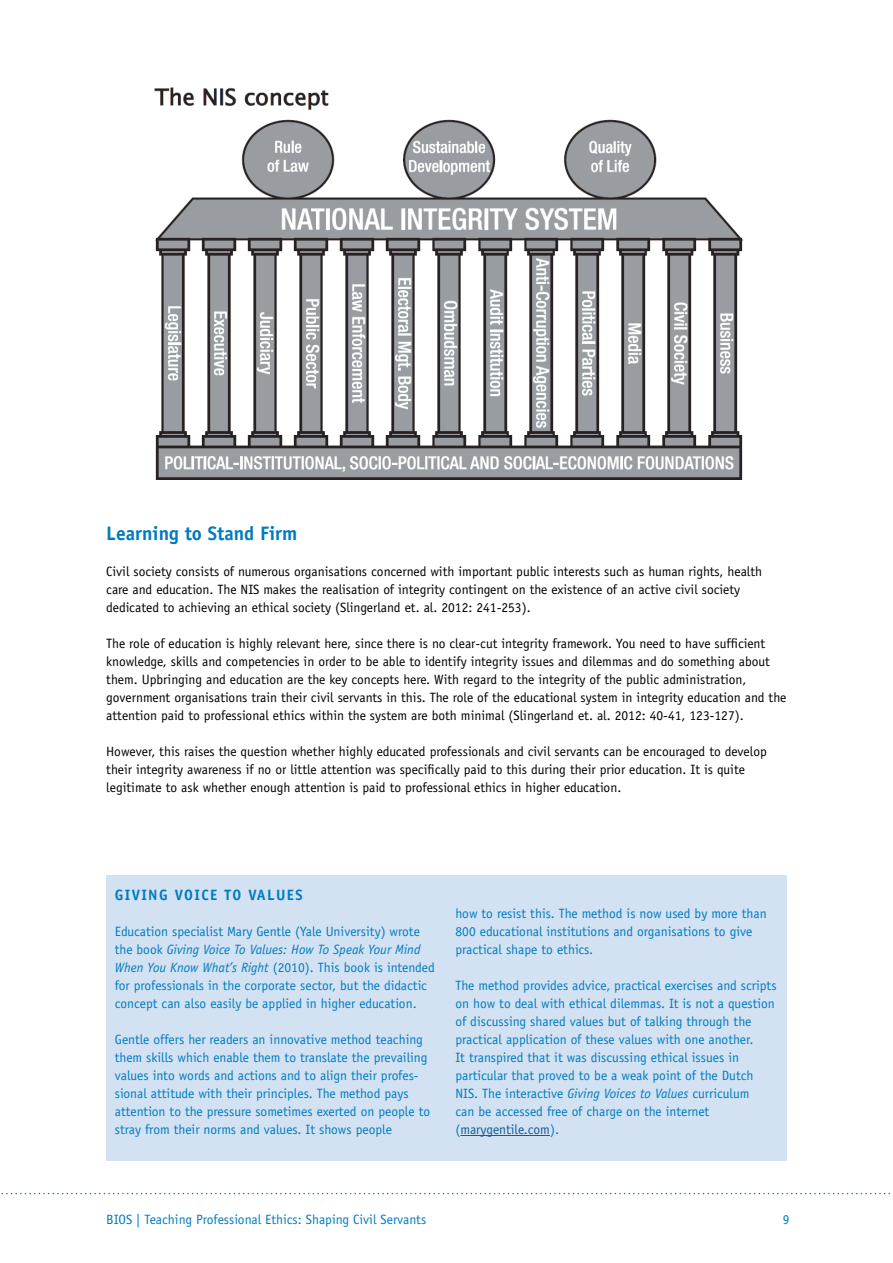
<style>
.page{position:relative;width:893px;height:1263px;background:#fff}
.page>*{position:absolute;margin:0;border:0;box-sizing:border-box;transform-origin:0 0}
.Hoofdstuksubkop{font:700 19.5px "Officina Sans";color:#007bc0}
.Kader_kop{font:700 15px "Officina Sans";letter-spacing:.09em;color:#007bc0}
.accent{font:13.5px/18px "Officina Sans";color:#007bc0}
.plat{font:13.5px/18px "Officina Sans";color:#000}
.s1{font-style:italic}
.s2{color:#145b99}
</style>
<div class="page">
<img style="left:154px;top:87px;width:590px;height:393px">
<div style="left:106px;top:875px;width:681px;height:286px;background:#d3e2f2"></div>
<hr style="left:460px;top:1135px;width:90px;height:1px;background:#145b99">
<svg style="left:1px;top:1193px;width:890px;height:1px"></svg>
<p class="Hoofdstuksubkop" style="left:106px;top:521px;width:193px">Learning to Stand Firm</p>
<p class="plat" style="left:106px;top:562px;width:657px">Civil society consists of numerous organisations concerned with important public interests such as human rights, health care and education. The NIS makes the realisation of integrity contingent on the existence of an active civil society dedicated to achieving an ethical society (Slingerland et. al. 2012: 241-253).</p>
<p class="plat" style="left:106px;top:634px;width:682px">The role of education is highly relevant here, since there is no clear-cut integrity framework. You need to have sufficient knowledge, skills and competencies in order to be able to identify integrity issues and dilemmas and do something about them. Upbringing and education are the key concepts here. With regard to the integrity of the public administration, government organisations train their civil servants in this. The role of the educational system in integrity education and the attention paid to professional ethics within the system are both minimal (Slingerland et. al. 2012: 40-41, 123-127).</p>
<p class="plat" style="left:106px;top:742px;width:662px">However, this raises the question whether highly educated professionals and civil servants can be encouraged to develop their integrity awareness if no or little attention was specifically paid to this during their prior education. It is quite legitimate to ask whether enough attention is paid to professional ethics in higher education.</p>
<p class="Kader_kop" style="left:115px;top:886px;width:189px">GIVING VOICE TO VALUES</p>
<p class="accent" style="left:115px;top:922px;width:321px">Education specialist Mary Gentle (Yale University) wrote the book <span class="s1">Giving Voice To Values: How To Speak Your Mind When You Know What’s Right</span> (2010). This book is intended for professionals in the corporate sector, but the didactic concept can also easily be applied in higher education.</p>
<p class="accent" style="left:115px;top:1030px;width:317px">Gentle offers her readers an innovative method teaching them skills which enable them to translate the prevailing values into words and actions and to align their profes&shy;sional attitude with their principles. The method pays attention to the pressure sometimes exerted on people to stray from their norms and values. It shows people</p>
<p class="accent" style="left:455px;top:904px;width:313px">how to resist this. The method is now used by more than<br>800 educational institutions and organisations to give practical shape to ethics.</p>
<p class="accent" style="left:455px;top:976px;width:323px">The method provides advice, practical exercises and scripts on how to deal with ethical dilemmas. It is not a question of discussing shared values but of talking through the practical application of these values with one another.<br>It transpired that it was discussing ethical issues in particular that proved to be a weak point of the Dutch NIS. The interactive <span class="s1">Giving Voices to Values</span> curriculum<br>can be accessed free of charge on the internet (<span class="s2">marygentile.com</span>).</p>
<p class="accent" style="left:106px;top:1210px;width:321px">BIOS | Teaching Professional Ethics: Shaping Civil Servants</p>
<p class="accent" style="left:783px;top:1210px;width:8px">9</p>
</div>
